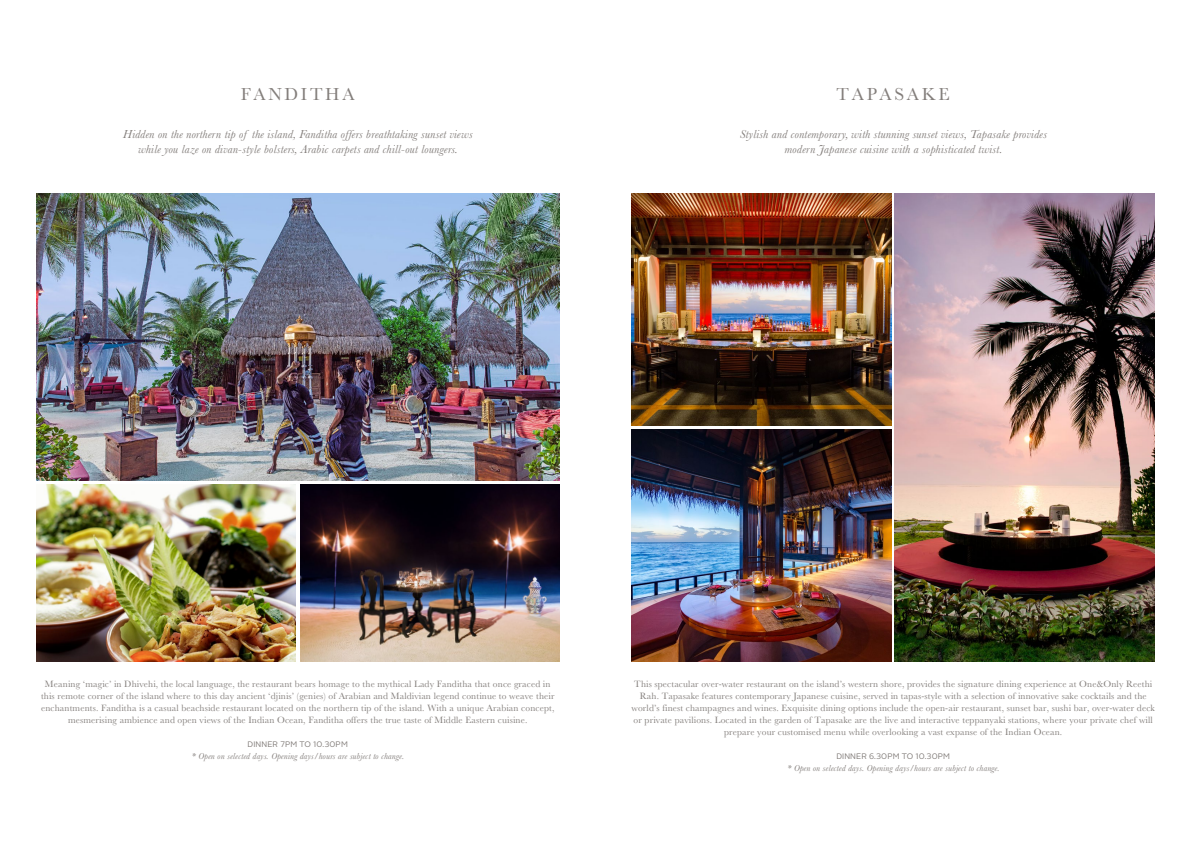
<style>
.page{position:relative;width:1191px;height:842px;background:#fff}
.page>*{position:absolute;margin:0;border:0;box-sizing:border-box;transform-origin:0 0}
.t1{font:18px "Baskerville OO";letter-spacing:.15em;color:#837e7b}
.t2{font:italic 12px/15px "Baskerville OO";letter-spacing:.015em;color:#837e7b;text-align:center}
.t3{font:9.5px/12px "Baskerville OO";letter-spacing:.015em;color:#837e7b;text-align:center}
.t4{font:italic 9px "Baskerville OO";letter-spacing:.015em;color:#837e7b}
.t5{font:8px "Alright Sans";letter-spacing:.015em;color:#837e7b}
</style>
<div class="page">
<img style="left:36px;top:194px;width:523px;height:287px">
<img style="left:631px;top:429px;width:261px;height:233px">
<img style="left:631px;top:194px;width:261px;height:232px">
<img style="left:894px;top:194px;width:261px;height:468px">
<img style="left:36px;top:484px;width:259px;height:178px">
<img style="left:300px;top:484px;width:259px;height:178px">
<h1 class="t1" style="left:241px;top:84px;width:115px">FANDITHA</h1>
<p class="t2" style="left:123px;top:127px;width:351px">Hidden on the northern tip of the island, Fanditha offers breathtaking sunset views while you laze on divan-style bolsters, Arabic carpets and chill-out loungers.</p>
<h1 class="t1" style="left:836px;top:84px;width:115px">TAPASAKE</h1>
<p class="t2" style="left:739px;top:127px;width:308px">Stylish and contemporary, with stunning sunset views, Tapasake provides modern Japanese cuisine with a sophisticated twist.</p>
<p class="t3" style="left:41px;top:678px;width:515px">Meaning ‘magic’ in Dhivehi, the local language, the restaurant bears homage to the mythical Lady Fanditha that once graced in this remote corner of the island where to this day ancient ‘djinis’ (genies) of Arabian and Maldivian legend continue to weave their enchantments. Fanditha is a casual beachside restaurant located on the northern tip of the island. With a unique Arabian concept, mesmerising ambience and open views of the Indian Ocean, Fanditha offers the true taste of Middle Eastern cuisine.</p>
<p class="t5" style="left:248px;top:738px;width:102px">DINNER 7PM TO 10.30PM</p>
<p class="t4" style="left:191px;top:750px;width:214px">* Open on selected days. Opening days/hours are subject to change.</p>
<p class="t3" style="left:631px;top:678px;width:525px">This spectacular over-water restaurant on the island’s western shore, provides the signature dining experience at One&amp;Only Reethi Rah. Tapasake features contemporary Japanese cuisine, served in tapas-style with a selection of innovative sake cocktails and the world’s finest champagnes and wines. Exquisite dining options include the open-air restaurant, sunset bar, sushi bar, over-water deck or private pavilions. Located in the garden of Tapasake are the live and interactive teppanyaki stations, where your private chef will prepare your customised menu while overlooking a vast expanse of the Indian Ocean.</p>
<p class="t5" style="left:836px;top:750px;width:115px">DINNER 6.30PM TO 10.30PM</p>
<p class="t4" style="left:787px;top:762px;width:214px">* Open on selected days. Opening days/hours are subject to change.</p>
</div>
